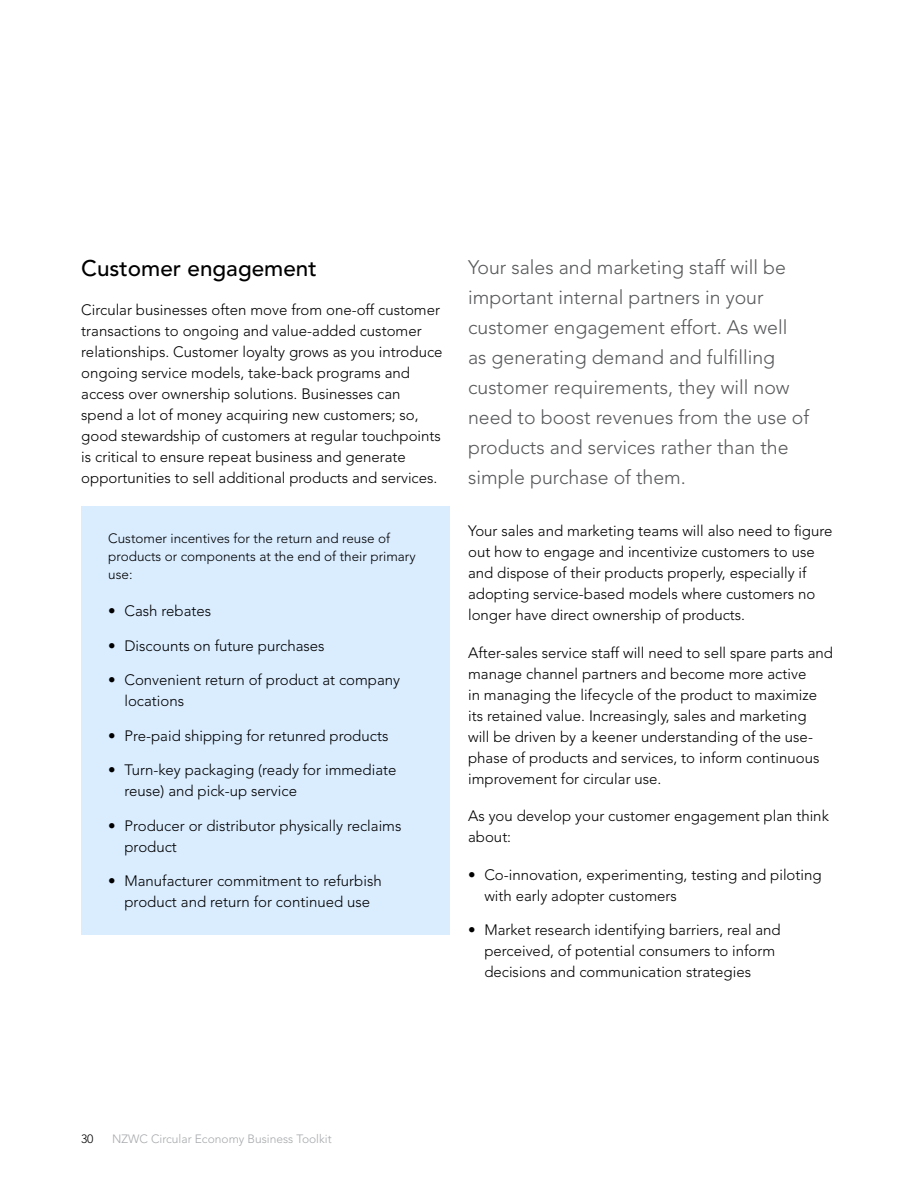
<style>
.page{position:relative;width:918px;height:1188px;background:#fff}
.page>*{position:absolute;margin:0;border:0;box-sizing:border-box;transform-origin:0 0}
.t1{font:500 22.5px "Avenir LT Std";color:#000}
.t2{font:300 19.5px/30px "Avenir LT Std";color:#58595b}
.t3{font:300 15px/21px "Avenir LT Std";color:#000}
.t4{font:300 13.5px/18px "Avenir LT Std";color:#000}
.t5{font:300 12px "Avenir LT Std";color:#a7a9ac}
.t6{font:300 12px "Avenir LT Std";color:#000}
</style>
<div class="page">
<div style="left:81px;top:506px;width:369px;height:429px;background:#daedff"></div>
<h1 class="t1" style="left:81px;top:255px;width:237px">Customer engagement</h1>
<p class="t3" style="left:81px;top:300px;width:363px">Circular businesses often move from one-off customer transactions to ongoing and value-added customer relationships. Customer loyalty grows as you introduce ongoing service models, take-back programs and access over ownership solutions. Businesses can spend a lot of money acquiring new customers; so, good stewardship of customers at regular touchpoints is critical to ensure repeat business and generate opportunities to sell additional products and services.</p>
<p class="t4" style="left:108px;top:529px;width:309px">Customer incentives for the return and reuse of products or components at the end of their primary use:</p>
<p class="t3" style="left:108px;top:601px;width:104px">• Cash rebates</p>
<p class="t3" style="left:108px;top:635px;width:218px">• Discounts on future purchases</p>
<p class="t3" style="left:124px;top:670px;width:277px;text-indent:-16px">• Convenient return of product at company locations</p>
<p class="t3" style="left:108px;top:725px;width:282px">• Pre-paid shipping for retunred products</p>
<p class="t3" style="left:124px;top:760px;width:274px;text-indent:-16px">• Turn-key packaging (ready for immediate reuse) and pick-up service</p>
<p class="t3" style="left:124px;top:815px;width:278px;text-indent:-16px">• Producer or distributor physically reclaims product</p>
<p class="t3" style="left:108px;top:871px;width:275px;text-align:center">• Manufacturer commitment to refurbish product and return for continued use</p>
<p class="t2" style="left:468px;top:252px;width:343px">Your sales and marketing staff will be important internal partners in your customer engagement effort. As well as generating demand and fulfilling customer requirements, they will now need to boost revenues from the use of products and services rather than the simple purchase of them.</p>
<p class="t3" style="left:468px;top:521px;width:366px">Your sales and marketing teams will also need to figure out how to engage and incentivize customers to use and dispose of their products properly, especially if adopting service-based models where customers no longer have direct ownership of products.</p>
<p class="t3" style="left:468px;top:642px;width:366px">After-sales service staff will need to sell spare parts and manage channel partners and become more active<br>in managing the lifecycle of the product to maximize its retained value. Increasingly, sales and marketing<br>will be driven by a keener understanding of the use&shy;phase of products and services, to inform continuous improvement for circular use.</p>
<p class="t3" style="left:468px;top:806px;width:362px">As you develop your customer engagement plan think about:</p>
<p class="t3" style="left:484px;top:864px;width:339px;text-indent:-16px">• Co-innovation, experimenting, testing and piloting with early adopter customers</p>
<p class="t3" style="left:484px;top:920px;width:298px;text-indent:-16px">• Market research identifying barriers, real and perceived, of potential consumers to inform decisions and communication strategies</p>
<p class="t6" style="left:81px;top:1132px;width:14px">30</p>
<p class="t5" style="left:112px;top:1132px;width:221px">NZWC Circular Economy Business Toolkit</p>
</div>
